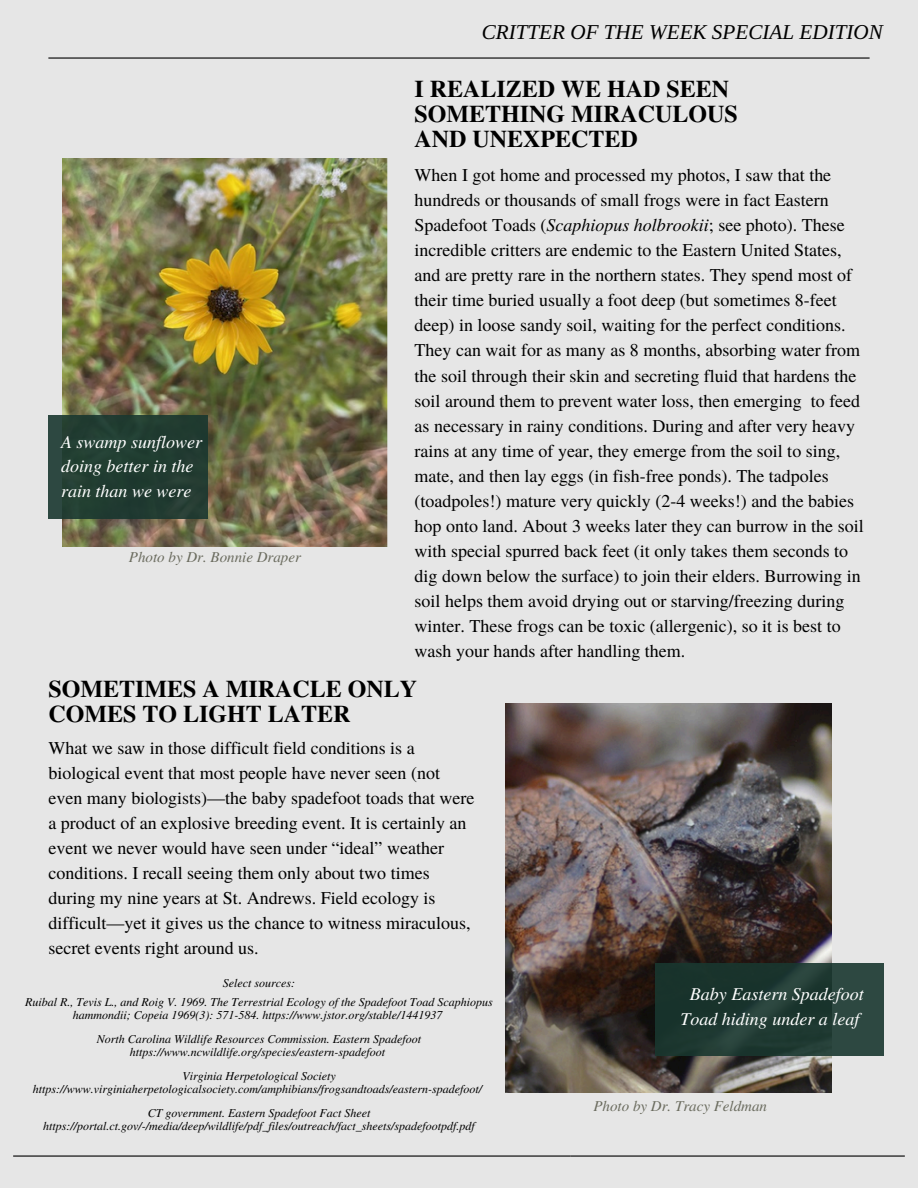
<style>
.page{position:relative;width:918px;height:1188px;background:#e6e6e6}
.page>*{position:absolute;margin:0;border:0;box-sizing:border-box;transform-origin:0 0}
.t1{font:700 24px/24.8px "Te X Gyre Termes";color:#000}
.t2{font:italic 21.15px "Libra Serif Modern";color:#000}
.t3{font:18px/25px "Te X Gyre Termes";color:#000}
.t4{font:italic 18px/24.8px "Te X Gyre Termes";color:#fff}
.t5{font:italic 15px "Te X Gyre Termes";color:#6a6b5e}
.t6{font:italic 12px/13px "Te X Gyre Termes";color:#000;text-align:center}
.s1{font-style:italic}
</style>
<div class="page">
<img style="left:62px;top:159px;width:325px;height:388px">
<img style="left:506px;top:704px;width:325px;height:388px">
<hr style="left:13px;top:1155px;width:558px;height:2px;background:#000">
<hr style="left:571px;top:1155px;width:334px;height:2px;background:#000">
<div style="left:48px;top:415px;width:160px;height:103px;background:linear-gradient(to right,#254237,#20392f)"></div>
<div style="left:655px;top:963px;width:228px;height:92px;background:linear-gradient(to right,#163029,#2b463f)"></div>
<hr style="left:48px;top:57px;width:822px;height:2px;background:#000">
<h1 class="t2" style="left:482px;top:20px;width:403px">CRITTER OF THE WEEK SPECIAL EDITION</h1>
<h3 class="t4" style="left:61px;top:428px;width:143px">A swamp sunflower doing better in the rain than we were</h3>
<h3 class="t5" style="left:129px;top:546px;width:173px">Photo by Dr. Bonnie Draper</h3>
<h4 class="t1" style="left:415px;top:76px;width:325px">I REALIZED WE HAD SEEN<br>SOMETHING MIRACULOUS<br>AND UNEXPECTED</h4>
<h2 class="t3" style="left:415px;top:161px;width:451px">When I got home and processed my photos, I saw that the hundreds or thousands of small frogs were in fact Eastern Spadefoot Toads (<span class="s1">Scaphiopus holbrookii</span>; see photo). These incredible critters are endemic to the Eastern United States, and are pretty rare in the northern states. They spend most of their time buried usually a foot deep (but sometimes 8-feet deep) in loose sandy soil, waiting for the perfect conditions.<br>They can wait for as many as 8 months, absorbing water from the soil through their skin and secreting fluid that hardens the soil around them to prevent water loss, then emerging to feed as necessary in rainy conditions. During and after very heavy rains at any time of year, they emerge from the soil to sing, mate, and then lay eggs (in fish-free ponds). The tadpoles (toadpoles!) mature very quickly (2-4 weeks!) and the babies hop onto land. About 3 weeks later they can burrow in the soil with special spurred back feet (it only takes them seconds to dig down below the surface) to join their elders. Burrowing in soil helps them avoid drying out or starving/freezing during winter. These frogs can be toxic (allergenic), so it is best to wash your hands after handling them.</h2>
<h3 class="t1" style="left:48px;top:676px;width:370px">SOMETIMES A MIRACLE ONLY<br>COMES TO LIGHT LATER</h3>
<h1 class="t3" style="left:48px;top:734px;width:428px">What we saw in those difficult field conditions is a biological event that most people have never seen (not even many biologists)—the baby spadefoot toads that were a product of an explosive breeding event. It is certainly an event we never would have seen under “ideal” weather conditions. I recall seeing them only about two times during my nine years at St. Andrews. Field ecology is difficult—yet it gives us the chance to witness miraculous, secret events right around us.</h1>
<p class="t6" style="left:223px;top:975px;width:74px">Select sources:</p>
<p class="t6" style="left:25px;top:994px;width:469px">Ruibal R., Tevis L., and Roig V. 1969. The Terrestrial Ecology of the Spadefoot Toad Scaphiopus hammondii; Copeia 1969(3): 571-584. https://www.jstor.org/stable/1441937</p>
<p class="t6" style="left:97px;top:1031px;width:326px">North Carolina Wildlife Resources Commission. Eastern Spadefoot https://www.ncwildlife.org/species/eastern-spadefoot</p>
<p class="t6" style="left:33px;top:1068px;width:451px">Virginia Herpetological Society https://www.virginiaherpetologicalsociety.com/amphibians/frogsandtoads/eastern-spadefoot/</p>
<h4 class="t6" style="left:43px;top:1105px;width:433px">CT government. Eastern Spadefoot Fact Sheet https://portal.ct.gov/-/media/deep/wildlife/pdf_files/outreach/fact_sheets/spadefootpdf.pdf</h4>
<h3 class="t4" style="left:680px;top:981px;width:185px;text-align:center">Baby Eastern Spadefoot<br>Toad hiding under a leaf</h3>
<p class="t5" style="left:593px;top:1095px;width:175px">Photo by Dr. Tracy Feldman</p>
</div>
